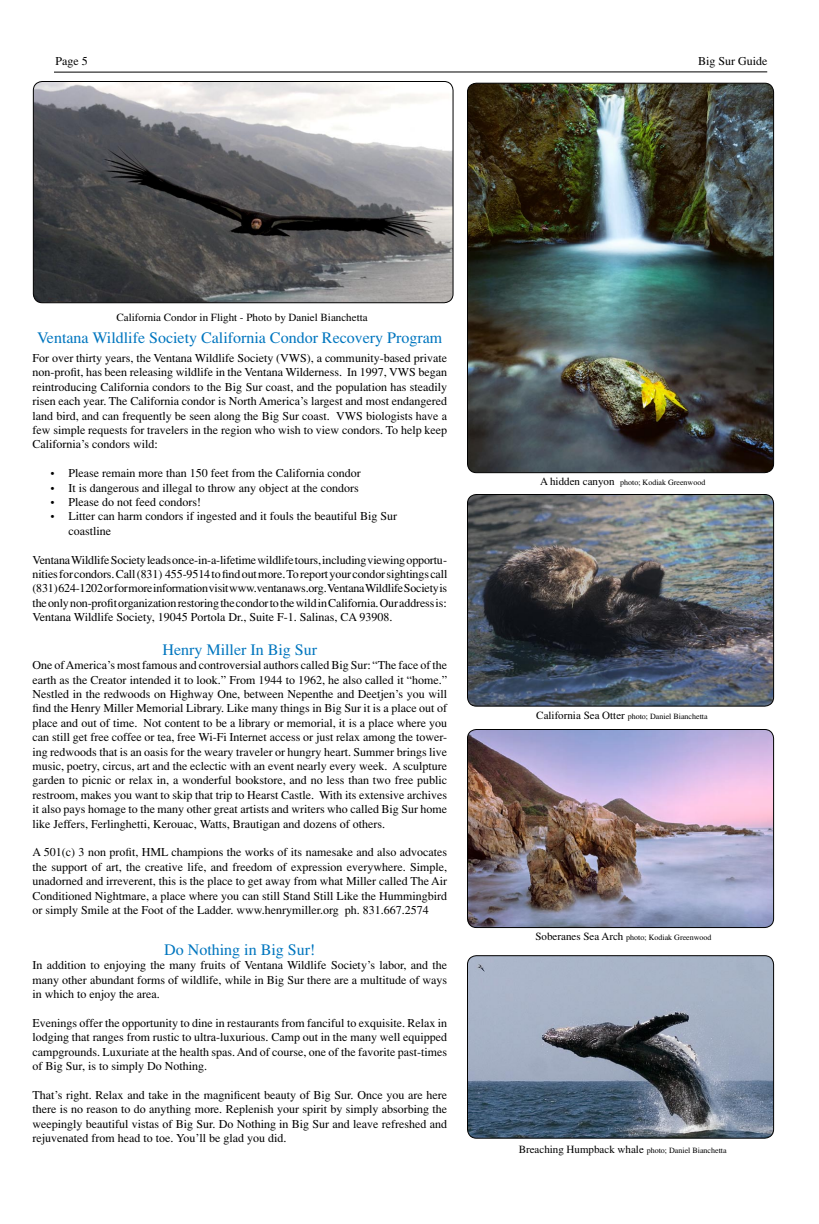
<style>
.page{position:relative;width:819px;height:1224px;background:#fff}
.page>*{position:absolute;margin:0;border:0;box-sizing:border-box;transform-origin:0 0}
.t1{font:16px "Times";color:#0076bf}
.t2{font:12px/14.4px "Times";color:#000;text-align:justify}
.t3{font:11px "Times";color:#000}
.t4{font:8px "Times";color:#000}
.s1{font-size:11px}
.s2{font-size:8px}
</style>
<div class="page">
<img style="left:33px;top:82px;width:420px;height:221px;border-radius:9px">
<div style="left:33px;top:81px;width:421px;height:222px;border:1px solid #000;border-radius:9px"></div>
<img style="left:468px;top:495px;width:306px;height:211px;border-radius:9px">
<div style="left:467px;top:494px;width:307px;height:213px;border:1px solid #000;border-radius:9px"></div>
<img style="left:468px;top:730px;width:306px;height:198px;border-radius:9px">
<div style="left:467px;top:729px;width:307px;height:199px;border:1px solid #000;border-radius:9px"></div>
<img style="left:468px;top:956px;width:306px;height:182px;border-radius:9px">
<div style="left:467px;top:955px;width:307px;height:184px;border:1px solid #000;border-radius:9px"></div>
<hr style="left:54px;top:72px;width:713px;height:1px;background:#000">
<img style="left:468px;top:83px;width:306px;height:390px;border-radius:9px">
<div style="left:467px;top:83px;width:307px;height:390px;border:1px solid #000;border-radius:9px"></div>
<p class="t2" style="left:55px;top:54px;width:34px">Page 5</p>
<p class="t2" style="left:698px;top:54px;width:71px">Big Sur Guide</p>
<p class="t3" style="left:117px;top:311px;width:253px">California Condor in Flight - Photo by Daniel Bianchetta</p>
<h1 class="t1" style="left:37px;top:329px;width:407px">Ventana Wildlife Society California Condor Recovery Program</h1>
<p class="t2" style="left:32px;top:351px;width:416px">For over thirty years, the Ventana Wildlife Society (VWS), a community-based private non-profit, has been releasing wildlife in the Ventana Wilderness. In 1997, VWS began reintroducing California condors to the Big Sur coast, and the population has steadily risen each year. The California condor is North America’s largest and most endangered land bird, and can frequently be seen along the Big Sur coast. VWS biologists have a few simple requests for travelers in the region who wish to view condors. To help keep California’s condors wild:</p>
<p class="t2" style="left:50px;top:466px;width:312px">• Please remain more than 150 feet from the California condor</p>
<p class="t2" style="left:50px;top:480px;width:310px">• It is dangerous and illegal to throw any object at the condors</p>
<p class="t2" style="left:50px;top:495px;width:152px">• Please do not feed condors!</p>
<p class="t2" style="left:68px;top:509px;width:330px;text-indent:-18px">• Litter can harm condors if ingested and it fouls the beautiful Big Sur coastline</p>
<p class="t2" style="left:32px;top:552px;width:416px">Ventana Wildlife Society leads once-in-a-lifetime wildlife tours, including viewing opportu&shy;nities for condors. Call (831) 455-9514 to find out more. To report your condor sightings call (831) 624-1202 or for more information visit www.ventanaws.org. Ventana Wildlife Society is the only non-profit organization restoring the condor to the wild in California. Our address is:<br>Ventana Wildlife Society, 19045 Portola Dr., Suite F-1. Salinas, CA 93908.</p>
<h1 class="t1" style="left:163px;top:640px;width:156px">Henry Miller In Big Sur</h1>
<p class="t2" style="left:32px;top:658px;width:416px">One of America’s most famous and controversial authors called Big Sur: “The face of the earth as the Creator intended it to look.” From 1944 to 1962, he also called it “home.” Nestled in the redwoods on Highway One, between Nepenthe and Deetjen’s you will find the Henry Miller Memorial Library. Like many things in Big Sur it is a place out of place and out of time. Not content to be a library or memorial, it is a place where you can still get free coffee or tea, free Wi-Fi Internet access or just relax among the tower&shy;ing redwoods that is an oasis for the weary traveler or hungry heart. Summer brings live music, poetry, circus, art and the eclectic with an event nearly every week. A sculpture garden to picnic or relax in, a wonderful bookstore, and no less than two free public restroom, makes you want to skip that trip to Hearst Castle. With its extensive archives it also pays homage to the many other great artists and writers who called Big Sur home like Jeffers, Ferlinghetti, Kerouac, Watts, Brautigan and dozens of others.</p>
<p class="t2" style="left:32px;top:845px;width:416px">A 501(c) 3 non profit, HML champions the works of its namesake and also advocates the support of art, the creative life, and freedom of expression everywhere. Simple, unadorned and irreverent, this is the place to get away from what Miller called The Air Conditioned Nightmare, a place where you can still Stand Still Like the Hummingbird or simply Smile at the Foot of the Ladder. www.henrymiller.org ph. 831.667.2574</p>
<h1 class="t1" style="left:164px;top:940px;width:153px">Do Nothing in Big Sur!</h1>
<p class="t2" style="left:32px;top:958px;width:416px">In addition to enjoying the many fruits of Ventana Wildlife Society’s labor, and the many other abundant forms of wildlife, while in Big Sur there are a multitude of ways in which to enjoy the area.</p>
<p class="t2" style="left:32px;top:1016px;width:416px">Evenings offer the opportunity to dine in restaurants from fanciful to exquisite. Relax in lodging that ranges from rustic to ultra-luxurious. Camp out in the many well equipped campgrounds. Luxuriate at the health spas. And of course, one of the favorite past-times of Big Sur, is to simply Do Nothing.</p>
<p class="t2" style="left:32px;top:1088px;width:416px">That’s right. Relax and take in the magnificent beauty of Big Sur. Once you are here there is no reason to do anything more. Replenish your spirit by simply absorbing the weepingly beautiful vistas of Big Sur. Do Nothing in Big Sur and leave refreshed and rejuvenated from head to toe. You’ll be glad you did.</p>
<p class="t4" style="left:540px;top:478px;width:167px"><span class="s1">A hidden canyon</span> photo; Kodiak Greenwood</p>
<p class="t4" style="left:536px;top:711px;width:173px"><span class="s1">California Sea Otter</span> photo; Daniel Bianchetta</p>
<p class="t4" style="left:536px;top:933px;width:178px"><span class="s1">Soberanes Sea Arch</span> photo; Kodiak Greenwood</p>
<p class="t3" style="left:519px;top:1143px;width:209px">Breaching Humpback whale <span class="s2">photo; Daniel Bianchetta</span></p>
</div>
